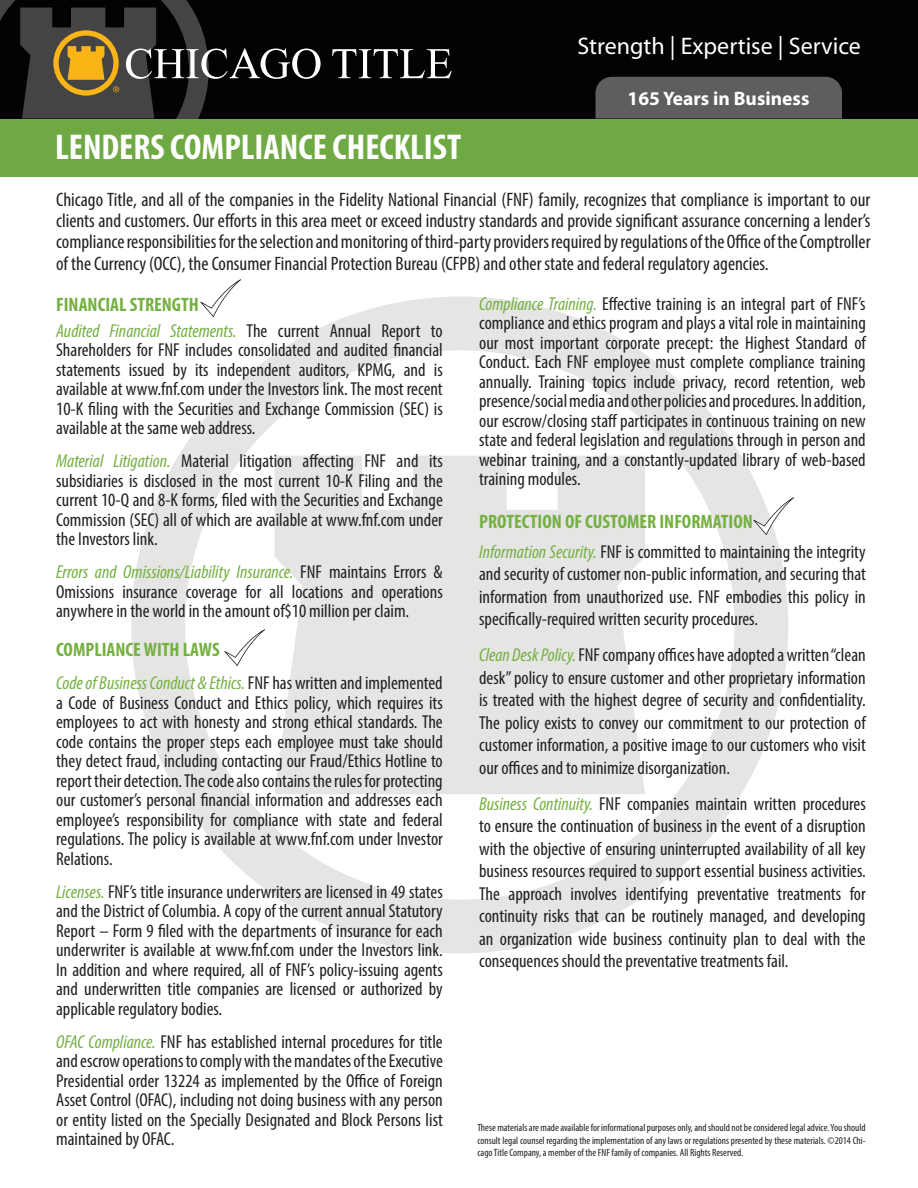
<style>
.page{position:relative;width:918px;height:1188px;background:#fff}
.page>*{position:absolute;margin:0;border:0;box-sizing:border-box;transform-origin:0 0}
.t1{font:700 condensed 36px "Myriad Pro";color:#fff}
.t2{font:24px "Myriad";color:#fff}
.t3{font:condensed 19.5px/21.1px "Myriad Pro";color:#231f20;text-align:justify}
.t4{font:700 condensed 19.5px "Myriad Pro";color:#75b042}
.t5{font:700 19.5px "Myriad Pro";color:#fff}
.t6{font:condensed 18.75px/19.5px "Myriad Pro";color:#231f20;text-align:justify}
.t7{font:condensed 15px "Myriad Pro";color:#231f20}
.t8{font:condensed 10.5px/12.6px "Myriad Pro";color:#231f20;text-align:justify}
.s1{font-style:italic;color:#75b042}
</style>
<div class="page">
<svg style="left:131px;top:297px;width:657px;height:656px"></svg>
<div style="left:0;top:118px;width:918px;height:59px;background:#6fa943"></div>
<div style="left:0;top:0;width:918px;height:118px;background:#020202"></div>
<svg style="left:0;top:0;width:321px;height:119px"></svg>
<svg style="left:332px;top:49px;width:120px;height:29px"></svg>
<div style="left:596px;top:77px;width:246px;height:41px;background:#5e5e5e"></div>
<img style="left:201px;top:280px;width:39px;height:36px">
<img style="left:225px;top:629px;width:39px;height:37px">
<img style="left:754px;top:498px;width:39px;height:37px">
<h1 class="t1" style="left:55px;top:124px;width:408px">LENDERS COMPLIANCE CHECKLIST</h1>
<p class="t2" style="left:577px;top:34px;width:285px">Strength | Expertise | Service</p>
<p class="t5" style="left:628px;top:85px;width:183px">165 Years in Business</p>
<p class="t3" style="left:56px;top:189px;width:816px">Chicago Title, and all of the companies in the Fidelity National Financial (FNF) family, recognizes that compliance is important to our clients and customers. Our efforts in this area meet or exceed industry standards and provide significant assurance concerning a lender’s compliance responsibilities for the selection and monitoring of third-party providers required by regulations of the Office of the Comptroller of the Currency (OCC), the Consumer Financial Protection Bureau (CFPB) and other state and federal regulatory agencies.</p>
<p class="t4" style="left:56px;top:292px;width:144px">FINANCIAL STRENGTH</p>
<p class="t6" style="left:56px;top:321px;width:388px"><span class="s1">Audited Financial Statements.</span> The current Annual Report to Shareholders for FNF includes consolidated and audited financial statements issued by its independent auditors, KPMG, and is available at www.fnf.com under the Investors link. The most recent 10-K filing with the Securities and Exchange Commission (SEC) is available at the same web address.</p>
<p class="t6" style="left:56px;top:451px;width:388px"><span class="s1">Material Litigation.</span> Material litigation affecting FNF and its subsidiaries is disclosed in the most current 10-K Filing and the current 10-Q and 8-K forms, filed with the Securities and Exchange Commission (SEC) all of which are available at www.fnf.com under the Investors link.</p>
<p class="t6" style="left:56px;top:562px;width:388px"><span class="s1">Errors and Omissions/Liability Insurance.</span> FNF maintains Errors &amp; Omissions insurance coverage for all locations and operations anywhere in the world in the amount of$10 million per claim.</p>
<p class="t4" style="left:56px;top:638px;width:165px">COMPLIANCE WITH LAWS</p>
<p class="t6" style="left:56px;top:673px;width:388px"><span class="s1">Code of Business Conduct &amp; Ethics.</span> FNF has written and implemented a Code of Business Conduct and Ethics policy, which requires its employees to act with honesty and strong ethical standards. The code contains the proper steps each employee must take should they detect fraud, including contacting our Fraud/Ethics Hotline to report their detection. The code also contains the rules for protecting our customer’s personal financial information and addresses each employee’s responsibility for compliance with state and federal regulations. The policy is available at www.fnf.com under Investor Relations.</p>
<p class="t6" style="left:56px;top:882px;width:388px"><span class="s1">Licenses.</span> FNF’s title insurance underwriters are licensed in 49 states and the District of Columbia. A copy of the current annual Statutory Report – Form 9 filed with the departments of insurance for each underwriter is available at www.fnf.com under the Investors link.<br>In addition and where required, all of FNF’s policy-issuing agents and underwritten title companies are licensed or authorized by applicable regulatory bodies.</p>
<p class="t6" style="left:56px;top:1032px;width:388px"><span class="s1">OFAC Compliance.</span> FNF has established internal procedures for title and escrow operations to comply with the mandates of the Executive Presidential order 13224 as implemented by the Office of Foreign Asset Control (OFAC), including not doing business with any person or entity listed on the Specially Designated and Block Persons list maintained by OFAC.</p>
<p class="t6" style="left:479px;top:294px;width:388px"><span class="s1">Compliance Training.</span> Effective training is an integral part of FNF’s compliance and ethics program and plays a vital role in maintaining our most important corporate precept: the Highest Standard of Conduct. Each FNF employee must complete compliance training annually. Training topics include privacy, record retention, web presence/social media and other policies and procedures. In addition, our escrow/closing staff participates in continuous training on new state and federal legislation and regulations through in person and webinar training, and a constantly-updated library of web-based training modules.</p>
<p class="t4" style="left:479px;top:510px;width:275px">PROTECTION OF CUSTOMER INFORMATION</p>
<p class="t6" style="left:479px;top:540px;width:388px;line-height:22.5px"><span class="s1">Information Security.</span> FNF is committed to maintaining the integrity and security of customer non-public information, and securing that information from unauthorized use. FNF embodies this policy in specifically-required written security procedures.</p>
<p class="t6" style="left:479px;top:643px;width:388px;line-height:22.5px"><span class="s1">Clean Desk Policy.</span> FNF company offices have adopted a written “clean desk” policy to ensure customer and other proprietary information is treated with the highest degree of security and confidentiality.<br>The policy exists to convey our commitment to our protection of customer information, a positive image to our customers who visit our offices and to minimize disorganization.</p>
<p class="t6" style="left:479px;top:792px;width:388px;line-height:22.5px"><span class="s1">Business Continuity.</span> FNF companies maintain written procedures to ensure the continuation of business in the event of a disruption with the objective of ensuring uninterrupted availability of all key business resources required to support essential business activities.<br>The approach involves identifying preventative treatments for continuity risks that can be routinely managed, and developing an organization wide business continuity plan to deal with the consequences should the preventative treatments fail.</p>
<p class="t8" style="left:477px;top:1121px;width:390px">These materials are made available for informational purposes only, and should not be considered legal advice. You should consult legal counsel regarding the implementation of any laws or regulations presented by these materials. ©2014 Chi&shy;cago Title Company, a member of the FNF family of companies. All Rights Reserved.</p>
<p class="t7" style="left:587px;top:1124px;width:283px">©Copyright 2012 Chicago Title Company. All Rights Reserved.</p>
</div>
